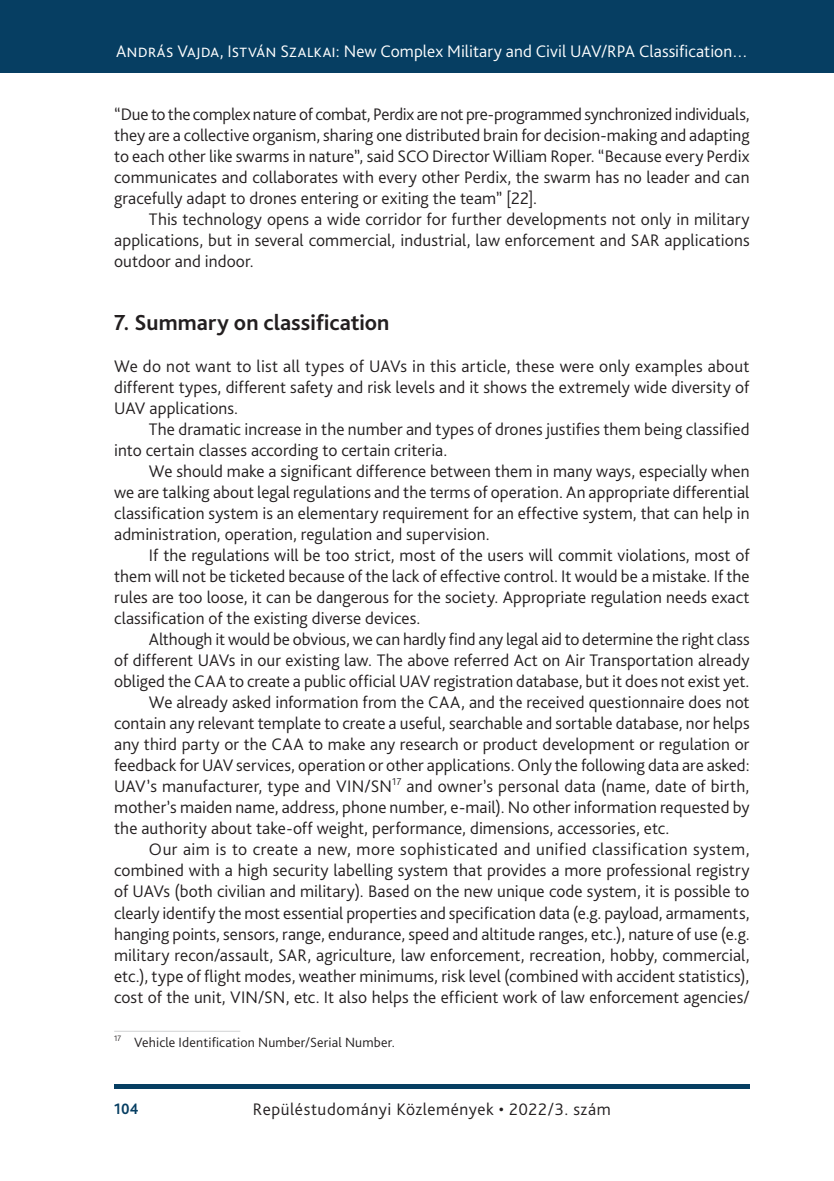
<style>
.page{position:relative;width:834px;height:1181px;background:#fff}
.page>*{position:absolute;margin:0;border:0;box-sizing:border-box;transform-origin:0 0}
._1_1__Head_bold_13{font:700 22.75px "Bliss Pro";color:#231f20}
._1__Body{font:300 17.5px/21px "Bliss Pro";letter-spacing:.005em;color:#231f20;text-align:justify}
._2__Body_1st_paragra{font:300 17.5px/21px "Bliss Pro";color:#231f20;text-align:justify}
.t1{font:300 17.5px "Bliss Pro";letter-spacing:.005em;color:#fff}
._1__Body-2{font:300 17.5px "Bliss Pro";letter-spacing:.03em;color:#231f20}
.t2{font:700 15.75px "Bliss Pro";color:#063e62;scale:.95 1}
.Footnote_text{font:300 14px "Bliss Pro";letter-spacing:.015em;color:#231f20}
</style>
<div class="page">
<div style="left:0;top:0;width:833px;height:73px;background:#063e62"></div>
<hr style="left:833px;top:0;width:1px;height:73px;background:#063e62">
<div style="left:114px;top:1084px;width:635px;height:5px;background:#063e62"></div>
<hr style="left:114px;top:1031px;width:126px;height:1px;background:#d1d2d4">
<p class="t1" style="left:116px;top:41px;width:633px">András Vajda, István Szalkai: New Complex Military and Civil UAV/RPA Classification…</p>
<p class="_2__Body_1st_paragra" style="left:114px;top:103px;width:637px">“Due to the complex nature of combat, Perdix are not pre-programmed synchronized individuals, they are a collective organism, sharing one distributed brain for decision-making and adapting to each other like swarms in nature”, said SCO Director William Roper. “Because every Perdix communicates and collaborates with every other Perdix, the swarm has no leader and can gracefully adapt to drones entering or exiting the team” [22].</p>
<p class="_1__Body" style="left:114px;top:208px;width:636px;text-indent:35px">This technology opens a wide corridor for further developments not only in military applications, but in several commercial, industrial, law enforcement and SAR applications outdoor and indoor.</p>
<p class="_1_1__Head_bold_13" style="left:114px;top:309px;width:277px">7. Summary on classification</p>
<p class="_2__Body_1st_paragra" style="left:114px;top:355px;width:636px">We do not want to list all types of UAVs in this article, these were only examples about different types, different safety and risk levels and it shows the extremely wide diversity of UAV applications.</p>
<p class="_1__Body" style="left:114px;top:418px;width:636px;text-indent:35px">The dramatic increase in the number and types of drones justifies them being classified into certain classes according to certain criteria.</p>
<p class="_1__Body" style="left:114px;top:460px;width:636px;text-indent:35px">We should make a significant difference between them in many ways, especially when we are talking about legal regulations and the terms of operation. An appropriate differential classification system is an elementary requirement for an effective system, that can help in administration, operation, regulation and supervision.</p>
<p class="_1__Body" style="left:114px;top:544px;width:637px;text-indent:35px">If the regulations will be too strict, most of the users will commit violations, most of them will not be ticketed because of the lack of effective control. It would be a mistake. If the rules are too loose, it can be dangerous for the society. Appropriate regulation needs exact classification of the existing diverse devices.</p>
<p class="_1__Body" style="left:114px;top:628px;width:637px;text-indent:35px">Although it would be obvious, we can hardly find any legal aid to determine the right class of different UAVs in our existing law. The above referred Act on Air Transportation already obliged the CAA to create a public official UAV registration database, but it does not exist yet.</p>
<p class="_1__Body" style="left:114px;top:691px;width:637px;text-indent:35px">We already asked information from the CAA, and the received questionnaire does not contain any relevant template to create a useful, searchable and sortable database, nor helps any third party or the CAA to make any research or product development or regulation or feedback for UAV services, operation or other applications. Only the following data are asked:<br>UAV’s manufacturer, type and VIN/SN<sup>17</sup> and owner’s personal data (name, date of birth, mother’s maiden name, address, phone number, e-mail). No other information requested by the authority about take-off weight, performance, dimensions, accessories, etc.</p>
<p class="_1__Body" style="left:114px;top:838px;width:637px;text-indent:35px">Our aim is to create a new, more sophisticated and unified classification system, combined with a high security labelling system that provides a more professional registry of UAVs (both civilian and military). Based on the new unique code system, it is possible to clearly identify the most essential properties and specification data (e.g. payload, armaments, hanging points, sensors, range, endurance, speed and altitude ranges, etc.), nature of use (e.g. military recon/assault, SAR, agriculture, law enforcement, recreation, hobby, commercial, etc.), type of flight modes, weather minimums, risk level (combined with accident statistics), cost of the unit, VIN/SN, etc. It also helps the efficient work of law enforcement agencies/</p>
<p class="Footnote_text" style="left:114px;top:1033px;width:282px"><sup>17</sup> Vehicle Identification Number/Serial Number.</p>
<p class="t2" style="left:114px;top:1099px;width:27px">104</p>
<p class="_1__Body-2" style="left:253px;top:1098px;width:359px">Repüléstudományi Közlemények • 2022/3. szám</p>
</div>
